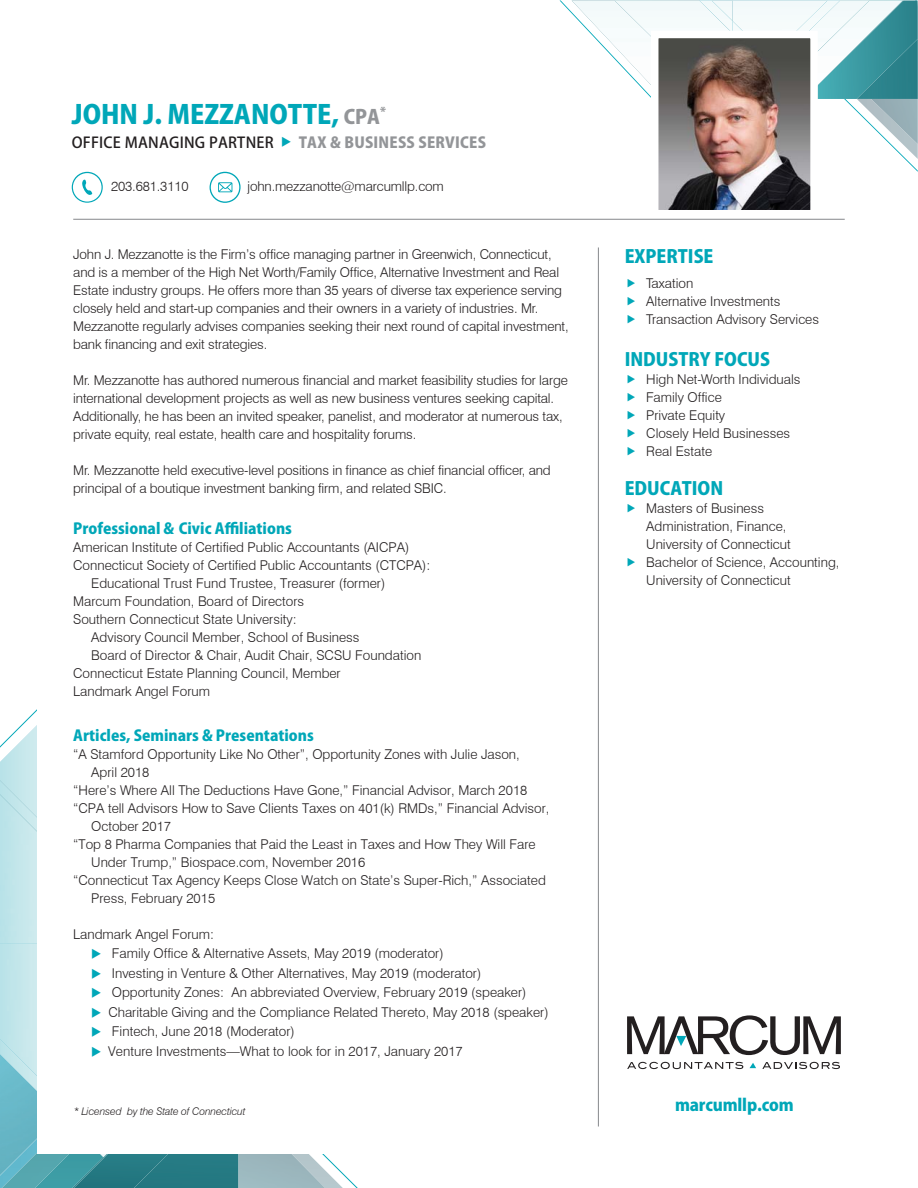
<style>
.page{position:relative;width:918px;height:1188px;background:#fff}
.page>*{position:absolute;margin:0;border:0;box-sizing:border-box;transform-origin:0 0}
.t1{font:25.95px "Koz Go Pro Heavy 90 msp RKSJ H";color:#00a7b8}
.t2{font:18px "Koz Go Pro Heavy 90 msp RKSJ H";color:#00a7b8}
.t3{font:16.5px "Koz Go Pro Heavy 90 msp RKSJ H";letter-spacing:-.01em;color:#00a7b8}
.t4{font:15px "Koz Go Pro Heavy 90 msp RKSJ H";color:#00a7b8}
.t5{font:15px "Koz Go Pro Medium 90 msp RKSJ H";letter-spacing:.015em;color:#231f20}
.t6{font:15px "Koz Go Pro Heavy 90 msp RKSJ H";letter-spacing:.015em;color:#939598}
.t7{font:300 13.5px/18px "Swiss 721 BT";color:#231f20}
.t8{font:italic 300 10.5px "Swiss 721 BT";letter-spacing:-.01em;color:#231f20}
.s1{font-size:19.5px;color:#939598}
</style>
<div class="page">
<img style="left:0;top:1115px;width:61px;height:73px">
<img style="left:0;top:709px;width:37px;height:71px">
<img style="left:0;top:855px;width:37px;height:259px">
<img style="left:0;top:943px;width:37px;height:157px">
<img style="left:0;top:780px;width:37px;height:75px">
<svg style="left:560px;top:0;width:358px;height:172px"></svg>
<img style="left:614px;top:0;width:85px;height:117px">
<div style="left:733px;top:1px;width:107px;height:69px;background:#f5fbfb"></div>
<img style="left:699px;top:0;width:34px;height:31px">
<div style="left:38px;top:651px;width:328px;height:502px;background:#fff"></div>
<hr style="left:73px;top:219px;width:772px;height:1px;background:#939598">
<svg style="left:627px;top:1062px;width:116px;height:7px"></svg>
<svg style="left:762px;top:1062px;width:78px;height:7px"></svg>
<svg style="left:627px;top:1015px;width:214px;height:40px"></svg>
<svg style="left:750px;top:1063px;width:6px;height:5px"></svg>
<hr style="left:598px;top:247px;width:1px;height:880px;background:#939598">
<img style="left:660px;top:40px;width:149px;height:168px">
<div style="left:651px;top:31px;width:167px;height:186px;border:8px solid #fff"></div>
<svg style="left:72px;top:172px;width:31px;height:31px"></svg>
<svg style="left:209px;top:172px;width:32px;height:31px"></svg>
<svg style="left:61px;top:1154px;width:297px;height:34px;background:#629ea5"></svg>
<h1 class="t1" style="left:72px;top:104px;width:316px">JOHN J. MEZZANOTTE, <span class="s1">CPA</span><sup>*</sup></h1>
<p class="t5" style="left:72px;top:136px;width:203px">OFFICE MANAGING PARTNER</p>
<p class="t6" style="left:299px;top:136px;width:189px">TAX &amp; BUSINESS SERVICES</p>
<p class="t7" style="left:111px;top:177px;width:79px">203.681.3110</p>
<p class="t7" style="left:247px;top:177px;width:198px">john.mezzanotte@marcumllp.com</p>
<p class="t7" style="left:73px;top:245px;width:497px">John J. Mezzanotte is the Firm’s office managing partner in Greenwich, Connecticut, and is a member of the High Net Worth/Family Office, Alternative Investment and Real Estate industry groups. He offers more than 35 years of diverse tax experience serving closely held and start-up companies and their owners in a variety of industries. Mr.<br>Mezzanotte regularly advises companies seeking their next round of capital investment, bank financing and exit strategies.</p>
<p class="t7" style="left:73px;top:371px;width:496px">Mr. Mezzanotte has authored numerous financial and market feasibility studies for large international development projects as well as new business ventures seeking capital.<br>Additionally, he has been an invited speaker, panelist, and moderator at numerous tax, private equity, real estate, health care and hospitality forums.</p>
<p class="t7" style="left:73px;top:461px;width:479px">Mr. Mezzanotte held executive-level positions in finance as chief financial officer, and principal of a boutique investment banking firm, and related SBIC.</p>
<p class="t4" style="left:73px;top:522px;width:220px">Professional &amp; Civic Affiliations</p>
<p class="t7" style="left:73px;top:538px;width:338px">American Institute of Certified Public Accountants (AICPA)</p>
<p class="t7" style="left:73px;top:556px;width:359px">Connecticut Society of Certified Public Accountants (CTCPA):</p>
<p class="t7" style="left:91px;top:574px;width:296px">Educational Trust Fund Trustee, Treasurer (former)</p>
<p class="t7" style="left:73px;top:592px;width:232px">Marcum Foundation, Board of Directors</p>
<p class="t7" style="left:73px;top:610px;width:225px">Southern Connecticut State University:</p>
<p class="t7" style="left:91px;top:628px;width:270px">Advisory Council Member, School of Business</p>
<p class="t7" style="left:91px;top:646px;width:332px">Board of Director &amp; Chair, Audit Chair, SCSU Foundation</p>
<p class="t7" style="left:73px;top:664px;width:269px">Connecticut Estate Planning Council, Member</p>
<p class="t7" style="left:73px;top:682px;width:138px">Landmark Angel Forum</p>
<p class="t4" style="left:73px;top:729px;width:242px">Articles, Seminars &amp; Presentations</p>
<p class="t7" style="left:73px;top:745px;width:448px">“A Stamford Opportunity Like No Other”, Opportunity Zones with Julie Jason,</p>
<p class="t7" style="left:91px;top:763px;width:60px">April 2018</p>
<p class="t7" style="left:73px;top:781px;width:456px">“Here’s Where All The Deductions Have Gone,” Financial Advisor, March 2018</p>
<p class="t7" style="left:73px;top:799px;width:478px">“CPA tell Advisors How to Save Clients Taxes on 401(k) RMDs,” Financial Advisor,</p>
<p class="t7" style="left:91px;top:817px;width:81px">October 2017</p>
<p class="t7" style="left:73px;top:835px;width:464px">“Top 8 Pharma Companies that Paid the Least in Taxes and How They Will Fare</p>
<p class="t7" style="left:91px;top:853px;width:276px">Under Trump,” Biospace.com, November 2016</p>
<p class="t7" style="left:73px;top:871px;width:474px">“Connecticut Tax Agency Keeps Close Watch on State’s Super-Rich,” Associated</p>
<p class="t7" style="left:91px;top:889px;width:125px">Press, February 2015</p>
<p class="t7" style="left:108px;top:924px;width:442px;line-height:19.5px;text-indent:-35px">Landmark Angel Forum:<br>Family Office &amp; Alternative Assets, May 2019 (moderator)<br>Investing in Venture &amp; Other Alternatives, May 2019 (moderator)<br>Opportunity Zones: An abbreviated Overview, February 2019 (speaker)<br>Charitable Giving and the Compliance Related Thereto, May 2018 (speaker)<br>Fintech, June 2018 (Moderator)<br>Venture Investments—What to look for in 2017, January 2017</p>
<h2 class="t2" style="left:625px;top:250px;width:90px">EXPERTISE</h2>
<p class="t7" style="left:646px;top:274px;width:174px">Taxation<br>Alternative Investments<br>Transaction Advisory Services</p>
<h2 class="t2" style="left:625px;top:353px;width:147px">INDUSTRY FOCUS</h2>
<p class="t7" style="left:646px;top:370px;width:156px">High Net-Worth Individuals<br>Family Office<br>Private Equity<br>Closely Held Businesses<br>Real Estate</p>
<h2 class="t2" style="left:625px;top:482px;width:100px">EDUCATION</h2>
<p class="t7" style="left:646px;top:499px;width:195px">Masters of Business<br>Administration, Finance,<br>University of Connecticut<br>Bachelor of Science, Accounting,<br>University of Connecticut</p>
<p class="t8" style="left:74px;top:1105px;width:173px">* Licensed by the State of Connecticut</p>
<p class="t3" style="left:675px;top:1099px;width:120px">marcumllp.com</p>
</div>
